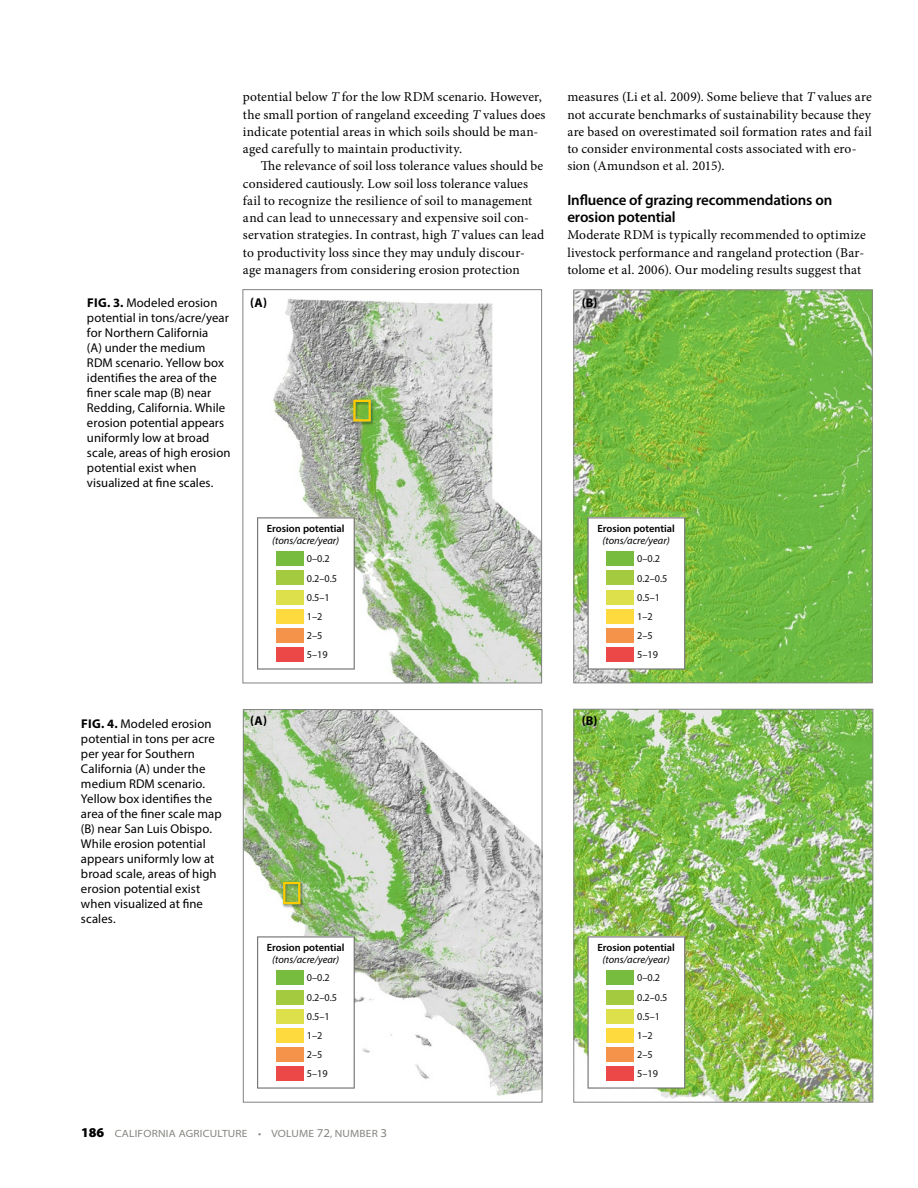
<style>
.page{position:relative;width:918px;height:1188px;background:#fff}
.page>*{position:absolute;margin:0;border:0;box-sizing:border-box;transform-origin:0 0}
.t1{font:600 15px/17.2px "Myriad Pro";letter-spacing:-.01em;color:#000}
.t2{font:13.5px/17.2px "Minion Pro";letter-spacing:.01em;color:#000}
.t3{font:12.75px/15px "Myriad Pro";letter-spacing:.005em;color:#000}
.t4{font:700 12.75px "Myriad Pro";color:#000}
.t5{font:10.5px/19px "Myriad Pro";color:#141211}
.t6{font:600 10.5px "Myriad Pro";color:#000}
.t7{font:italic 10.5px "Myriad Pro";color:#000}
.t8{font:semi-expanded 10.5px "Myriad Pro";letter-spacing:.02em;color:#83847e}
.s1{font-weight:700}
.s2{font-style:italic}
.s3{font-weight:900;font-stretch:normal;font-size:13.5px;color:#000}
.s4{font-size:12px}
</style>
<div class="page">
<img style="left:245px;top:711px;width:295px;height:385px">
<img style="left:281px;top:880px;width:24px;height:29px">
<div style="left:283px;top:882px;width:17px;height:22px;border:2px solid #fc0"></div>
<div style="left:243px;top:709px;width:299px;height:393px;border:1px solid #828383"></div>
<svg style="left:257px;top:936px;width:98px;height:153px"></svg>
<div style="left:276px;top:971px;width:27px;height:14px;background:#77bc3f"></div>
<div style="left:276px;top:990px;width:27px;height:14px;background:#a4ca40"></div>
<div style="left:276px;top:1009px;width:27px;height:14px;background:#dde04a"></div>
<div style="left:276px;top:1028px;width:27px;height:15px;background:#ffda3f"></div>
<div style="left:276px;top:1048px;width:27px;height:14px;background:#f6934b"></div>
<div style="left:276px;top:1067px;width:27px;height:14px;background:#ec4848"></div>
<img style="left:575px;top:711px;width:296px;height:389px">
<div style="left:573px;top:709px;width:300px;height:393px;border:1px solid #828383"></div>
<svg style="left:588px;top:936px;width:97px;height:153px"></svg>
<div style="left:606px;top:971px;width:28px;height:14px;background:#77bc3f"></div>
<div style="left:606px;top:990px;width:28px;height:14px;background:#a4ca40"></div>
<div style="left:606px;top:1009px;width:28px;height:14px;background:#dde04a"></div>
<div style="left:606px;top:1028px;width:28px;height:15px;background:#ffda3f"></div>
<div style="left:606px;top:1048px;width:28px;height:14px;background:#f6934b"></div>
<div style="left:606px;top:1067px;width:28px;height:14px;background:#ec4848"></div>
<img style="left:273px;top:298px;width:267px;height:383px">
<img style="left:351px;top:397px;width:25px;height:29px">
<div style="left:353px;top:400px;width:18px;height:22px;border:2px solid #fc0"></div>
<div style="left:243px;top:289px;width:299px;height:394px;border:1px solid #828383"></div>
<svg style="left:257px;top:517px;width:98px;height:153px"></svg>
<div style="left:276px;top:552px;width:27px;height:14px;background:#77bc3f"></div>
<div style="left:276px;top:571px;width:27px;height:14px;background:#a4ca40"></div>
<div style="left:276px;top:590px;width:27px;height:14px;background:#dde04a"></div>
<div style="left:276px;top:609px;width:27px;height:15px;background:#ffda3f"></div>
<div style="left:276px;top:629px;width:27px;height:14px;background:#f6934b"></div>
<div style="left:276px;top:648px;width:27px;height:14px;background:#ec4848"></div>
<img style="left:575px;top:292px;width:296px;height:389px">
<div style="left:573px;top:290px;width:300px;height:393px;border:1px solid #828383"></div>
<svg style="left:588px;top:517px;width:97px;height:153px"></svg>
<div style="left:606px;top:552px;width:28px;height:14px;background:#77bc3f"></div>
<div style="left:606px;top:571px;width:28px;height:14px;background:#a4ca40"></div>
<div style="left:606px;top:590px;width:28px;height:14px;background:#dde04a"></div>
<div style="left:606px;top:609px;width:28px;height:15px;background:#ffda3f"></div>
<div style="left:606px;top:629px;width:28px;height:14px;background:#f6934b"></div>
<div style="left:606px;top:648px;width:28px;height:14px;background:#ec4848"></div>
<p class="t3" style="left:87px;top:295px;width:145px"><span class="s1">FIG. 3.</span> Modeled erosion potential in tons/acre/year for Northern California<br>(A) under the medium<br>RDM scenario. Yellow box identifies the area of the finer scale map (B) near<br>Redding, California. While erosion potential appears uniformly low at broad scale, areas of high erosion potential exist when visualized at fine scales.</p>
<p class="t2" style="left:243px;top:88px;width:304px">potential below <span class="s2">T</span> for the low RDM scenario. However, the small portion of rangeland exceeding <span class="s2">T</span> values does indicate potential areas in which soils should be man&shy;aged carefully to maintain productivity.</p>
<p class="t2" style="left:243px;top:157px;width:303px;text-indent:18px">The relevance of soil loss tolerance values should be considered cautiously. Low soil loss tolerance values fail to recognize the resilience of soil to management and can lead to unnecessary and expensive soil con&shy;servation strategies. In contrast, high <span class="s2">T</span> values can lead to productivity loss since they may unduly discour&shy;age managers from considering erosion protection</p>
<p class="t4" style="left:250px;top:295px;width:18px">(A)</p>
<p class="t6" style="left:267px;top:522px;width:79px">Erosion potential</p>
<p class="t7" style="left:272px;top:534px;width:69px">(tons/acre/year)</p>
<p class="t5" style="left:307px;top:549px;width:32px">0–0.2<br>0.2–0.5<br>0.5–1<br>1–2<br>2–5<br>5–19</p>
<p class="t2" style="left:567px;top:88px;width:306px">measures (Li et al. 2009). Some believe that <span class="s2">T</span> values are not accurate benchmarks of sustainability because they are based on overestimated soil formation rates and fail to consider environmental costs associated with ero&shy;sion (Amundson et al. 2015).</p>
<p class="t1" style="left:567px;top:191px;width:266px">Influence of grazing recommendations on erosion potential</p>
<p class="t2" style="left:567px;top:226px;width:300px">Moderate RDM is typically recommended to optimize livestock performance and rangeland protection (Bar&shy;tolome et al. 2006). Our modeling results suggest that</p>
<p class="t4" style="left:582px;top:295px;width:17px">(B)</p>
<p class="t6" style="left:597px;top:522px;width:79px">Erosion potential</p>
<p class="t7" style="left:603px;top:534px;width:69px">(tons/acre/year)</p>
<p class="t5" style="left:637px;top:549px;width:32px">0–0.2<br>0.2–0.5<br>0.5–1<br>1–2<br>2–5<br>5–19</p>
<p class="t3" style="left:81px;top:716px;width:142px"><span class="s1">FIG. 4.</span> Modeled erosion potential in tons per acre per year for Southern<br>California (A) under the medium RDM scenario.<br>Yellow box identifies the area of the finer scale map (B) near San Luis Obispo.<br>While erosion potential appears uniformly low at broad scale, areas of high erosion potential exist when visualized at fine scales.</p>
<p class="t4" style="left:250px;top:712px;width:18px">(A)</p>
<p class="t4" style="left:582px;top:712px;width:17px">(B)</p>
<p class="t6" style="left:267px;top:941px;width:79px">Erosion potential</p>
<p class="t7" style="left:272px;top:953px;width:69px">(tons/acre/year)</p>
<p class="t6" style="left:597px;top:941px;width:79px">Erosion potential</p>
<p class="t7" style="left:603px;top:953px;width:69px">(tons/acre/year)</p>
<p class="t5" style="left:307px;top:968px;width:32px">0–0.2<br>0.2–0.5<br>0.5–1<br>1–2<br>2–5<br>5–19</p>
<p class="t5" style="left:637px;top:968px;width:32px">0–0.2<br>0.2–0.5<br>0.5–1<br>1–2<br>2–5<br>5–19</p>
<p class="t8" style="left:81px;top:1127px;width:308px"><span class="s3">186</span> CALIFORNIA AGRICULTURE • VOLUME <span class="s4">72</span>, NUMBER <span class="s4">3</span></p>
</div>
